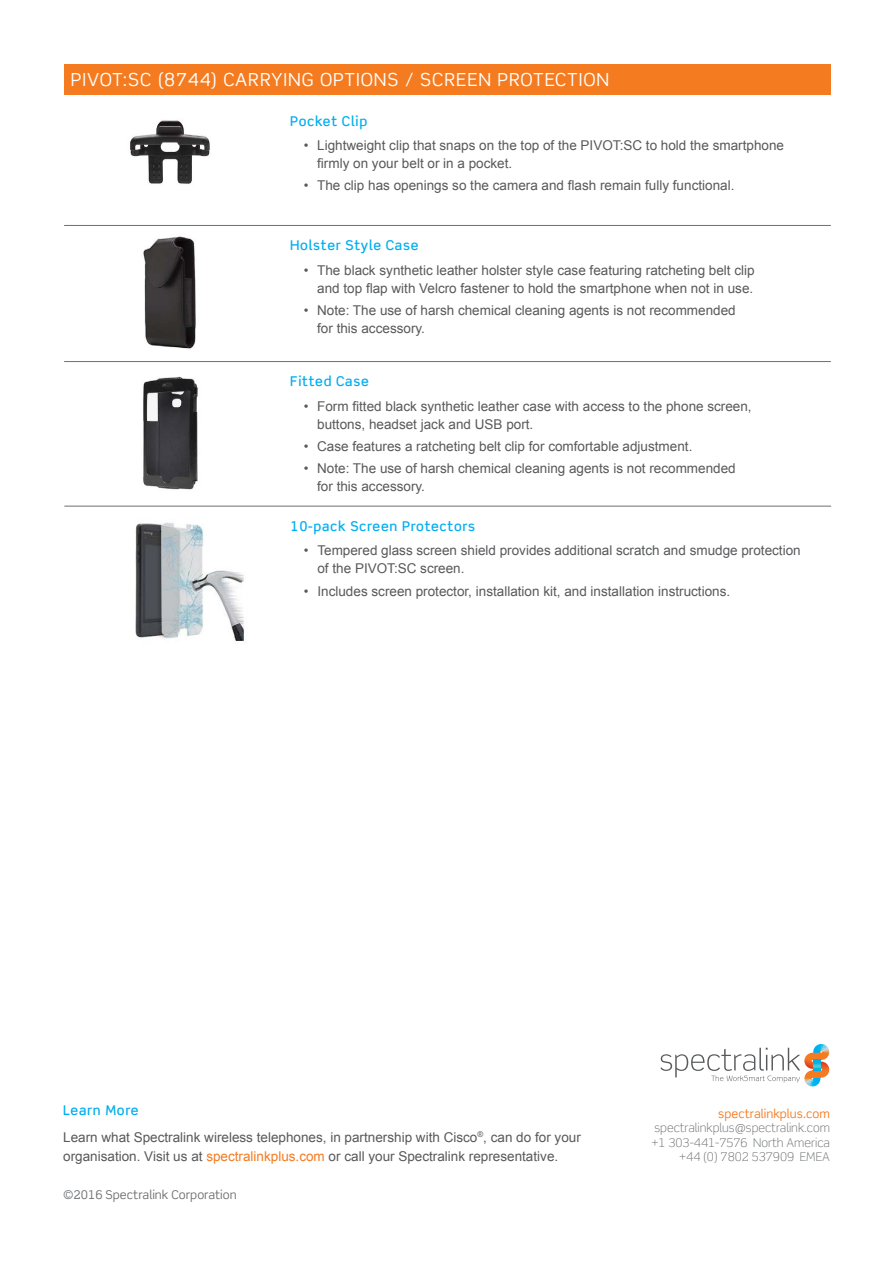
<style>
.page{position:relative;width:893px;height:1263px;background:#fff}
.page>*{position:absolute;margin:0;border:0;box-sizing:border-box;transform-origin:0 0}
.t1{font:18px "Scene Std";letter-spacing:.05em;color:#fff}
.t2{font:13.5px/18px "Arial";color:#58595b}
.t3{font:500 13.5px "Scene Std";letter-spacing:.05em;color:#00aeef}
.t4{font:300 12px/14.4px "Scene Std";color:#6d6f71;text-align:right}
.t5{font:12px "Scene Std";color:#6d6f71}
.t6{font:12px "Scene Std";color:#f47b20}
.s1{color:#f47b20}
</style>
<div class="page">
<svg style="left:660px;top:1044px;width:170px;height:43px"></svg>
<div style="left:64px;top:64px;width:767px;height:31px;background:#f47b20"></div>
<hr style="left:64px;top:225px;width:767px;height:1px;background:#6d6f71">
<hr style="left:64px;top:361px;width:767px;height:1px;background:#6d6f71">
<hr style="left:64px;top:506px;width:767px;height:1px;background:#6d6f71">
<img style="left:130px;top:120px;width:80px;height:64px">
<img style="left:143px;top:236px;width:53px;height:113px">
<img style="left:143px;top:376px;width:55px;height:114px">
<img style="left:135px;top:522px;width:109px;height:119px">
<h1 class="t1" style="left:71px;top:69px;width:540px">PIVOT:SC (8744) CARRYING OPTIONS / SCREEN PROTECTION</h1>
<p class="t3" style="left:290px;top:112px;width:79px">Pocket Clip</p>
<p class="t2" style="left:317px;top:136px;width:468px;text-indent:-14px">• Lightweight clip that snaps on the top of the PIVOT:SC to hold the smartphone firmly on your belt or in a pocket.</p>
<p class="t2" style="left:304px;top:177px;width:432px">• The clip has openings so the camera and flash remain fully functional.</p>
<p class="t3" style="left:290px;top:237px;width:130px">Holster Style Case</p>
<p class="t2" style="left:304px;top:261px;width:452px;text-align:right">• The black synthetic leather holster style case featuring ratcheting belt clip and top flap with Velcro fastener to hold the smartphone when not in use.</p>
<p class="t2" style="left:317px;top:301px;width:420px;text-indent:-14px">• Note: The use of harsh chemical cleaning agents is not recommended for this accessory.</p>
<p class="t3" style="left:290px;top:373px;width:80px">Fitted Case</p>
<p class="t2" style="left:317px;top:397px;width:436px;text-indent:-14px">• Form fitted black synthetic leather case with access to the phone screen, buttons, headset jack and USB port.</p>
<p class="t2" style="left:304px;top:437px;width:390px">• Case features a ratcheting belt clip for comfortable adjustment.</p>
<p class="t2" style="left:317px;top:460px;width:420px;text-indent:-14px">• Note: The use of harsh chemical cleaning agents is not recommended for this accessory.</p>
<p class="t3" style="left:290px;top:518px;width:186px">10-pack Screen Protectors</p>
<p class="t2" style="left:317px;top:542px;width:485px;text-indent:-14px">• Tempered glass screen shield provides additional scratch and smudge protection of the PIVOT:SC screen.</p>
<p class="t2" style="left:304px;top:582px;width:428px">• Includes screen protector, installation kit, and installation instructions.</p>
<p class="t3" style="left:63px;top:1102px;width:77px">Learn More</p>
<p class="t2" style="left:63px;top:1127px;width:519px;line-height:19.5px">Learn what Spectralink wireless telephones, in partnership with Cisco<sup>®</sup>, can do for your organisation. Visit us at <span class="s1">spectralinkplus.com</span> or call your Spectralink representative.</p>
<p class="t5" style="left:63px;top:1188px;width:175px">©2016 Spectralink Corporation</p>
<p class="t6" style="left:718px;top:1106px;width:113px">spectralinkplus.com</p>
<p class="t4" style="left:651px;top:1121px;width:180px">spectralinkplus@spectralink.com +1 303-441-7576 North America +44 (0) 7802 537909 EMEA</p>
</div>
